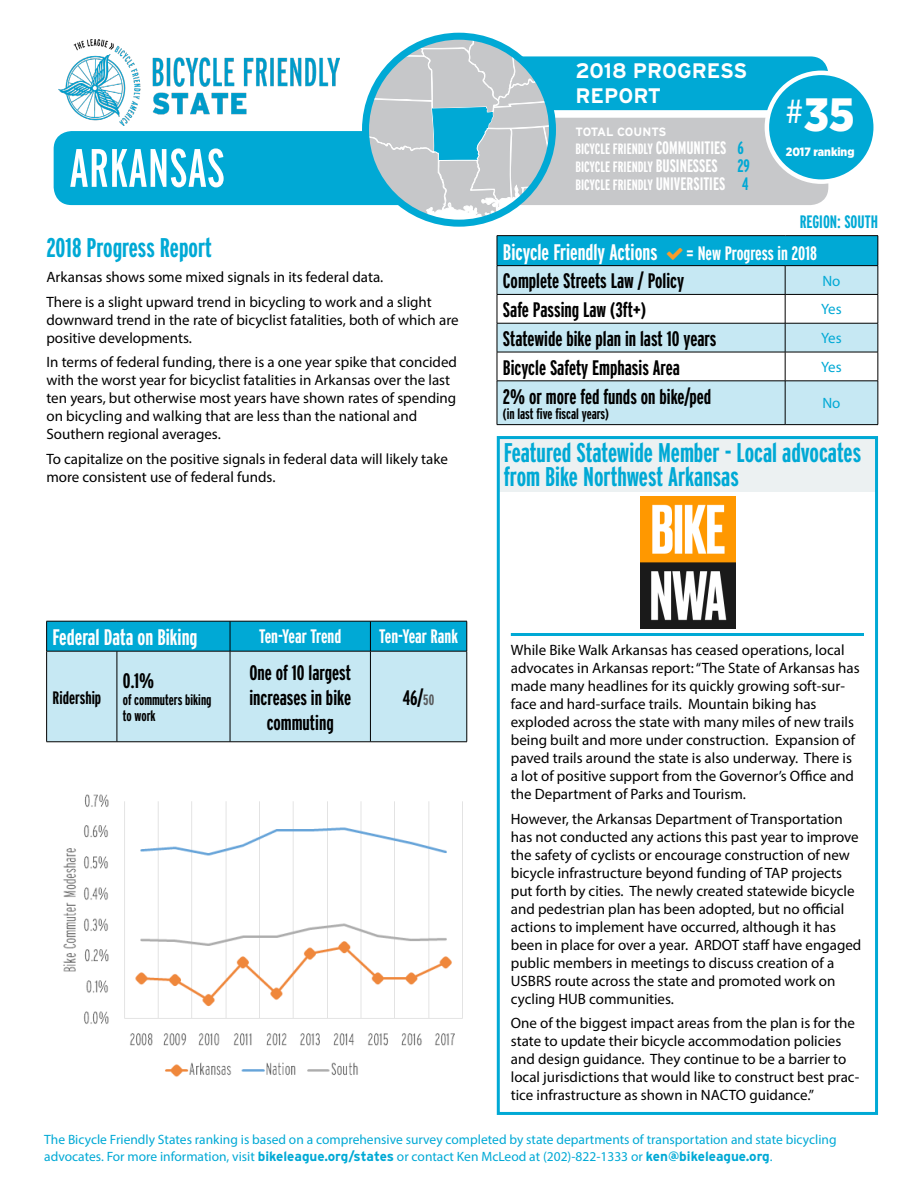
<style>
.page{position:relative;width:918px;height:1188px;background:#fff}
.page>*{position:absolute;margin:0;border:0;box-sizing:border-box;transform-origin:0 0}
.t1{font:extra-condensed 54px "Interstate";color:#fff}
.t2{font:900 46.65px "Gotham Narrow";color:#fff}
.t3{font:700 extra-condensed 27px/24px "Interstate";color:#00a9d5}
.t4{font:700 extra-condensed 22.5px "Interstate";color:#fff}
.t5{font:700 extra-condensed 21px/25.2px "Interstate";color:#000;text-align:center}
.t6{font:700 21px/25.2px "Interstate";color:#fff}
.t7{font:700 extra-condensed 19.5px "Interstate";color:#fff}
.t8{font:700 extra-condensed 18px "Interstate";color:#00a9d5}
.t9{font:700 extra-condensed 18px "Interstate";color:#000}
.t10{font:15px/18px "Myriad Pro";color:#000}
.t11{font:700 extra-condensed 15px/18px "Interstate";color:#fff}
.t12{font:700 extra-condensed 15px/16.5px "Interstate";color:#000}
.t13{font:15px "Myriad Pro";color:#00a9d5}
.t14{font:13.5px/16.5px "Myriad Pro";color:#00a9d5}
.t15{font:700 12px "Interstate";letter-spacing:-.025em;color:#fff}
.t16{font:900 12px "Gotham Narrow";color:#fff}
.s1{font-size:18px}
.s2{font-size:18px;color:#00a9d5}
.s3{font-size:15px;color:#58595b}
.s4{font-family:"Interstate";font-weight:700}
</style>
<div class="page">
<div style="left:498px;top:436px;width:380px;height:56px;background:#ecf1f2"></div>
<div style="left:466px;top:56px;width:362px;height:54px;background:#00a9d5;border-radius:18px"></div>
<div style="left:54px;top:131px;width:399px;height:74px;background:#00a9d5;border-radius:18px"></div>
<div style="left:466px;top:118px;width:362px;height:87px;background:#c7c8ca;border-radius:18px"></div>
<svg style="left:366px;top:36px;width:186px;height:187px"></svg>
<div style="left:362px;top:33px;width:194px;height:194px;border:7px solid #00a9d5;border-radius:50%"></div>
<div style="left:767px;top:73px;width:109px;height:109px;background:#00a9d5;border-radius:50%"></div>
<div style="left:765px;top:71px;width:113px;height:113px;border:4px solid #fff;border-radius:50%"></div>
<svg style="left:47px;top:622px;width:420px;height:120px;background:#93d6e8"></svg>
<hr style="left:46px;top:621px;width:71px;height:1px;background:#000">
<hr style="left:46px;top:621px;width:1px;height:30px;background:#000">
<hr style="left:117px;top:621px;width:113px;height:1px;background:#000">
<hr style="left:230px;top:621px;width:140px;height:1px;background:#000">
<hr style="left:230px;top:621px;width:1px;height:30px;background:#000">
<hr style="left:370px;top:621px;width:97px;height:1px;background:#000">
<hr style="left:370px;top:621px;width:1px;height:30px;background:#000">
<hr style="left:467px;top:621px;width:1px;height:30px;background:#000">
<hr style="left:46px;top:651px;width:71px;height:1px;background:#000">
<hr style="left:46px;top:651px;width:1px;height:91px;background:#000">
<hr style="left:117px;top:651px;width:113px;height:1px;background:#000">
<hr style="left:117px;top:651px;width:1px;height:91px;background:#000">
<hr style="left:230px;top:651px;width:140px;height:1px;background:#000">
<hr style="left:230px;top:651px;width:1px;height:91px;background:#000">
<hr style="left:370px;top:651px;width:97px;height:1px;background:#000">
<hr style="left:370px;top:651px;width:1px;height:91px;background:#000">
<hr style="left:467px;top:651px;width:1px;height:91px;background:#000">
<hr style="left:46px;top:742px;width:71px;height:1px;background:#000">
<hr style="left:117px;top:742px;width:113px;height:1px;background:#000">
<hr style="left:230px;top:742px;width:140px;height:1px;background:#000">
<hr style="left:370px;top:742px;width:97px;height:1px;background:#000">
<div style="left:497px;top:436px;width:381px;height:679px;border:3px solid #00a9d5"></div>
<img style="left:641px;top:497px;width:94px;height:132px">
<img style="left:63px;top:794px;width:400px;height:283px">
<div style="left:497px;top:236px;width:381px;height:30px;background:#00a9d5"></div>
<svg style="left:498px;top:266px;width:380px;height:158px;fill:#c6e8f3"></svg>
<hr style="left:497px;top:235px;width:288px;height:1px;background:#000">
<hr style="left:785px;top:235px;width:93px;height:1px;background:#000">
<hr style="left:497px;top:265px;width:288px;height:1px;background:#000">
<hr style="left:785px;top:265px;width:93px;height:1px;background:#000">
<hr style="left:497px;top:294px;width:288px;height:1px;background:#000">
<hr style="left:785px;top:294px;width:93px;height:1px;background:#000">
<hr style="left:497px;top:323px;width:288px;height:1px;background:#000">
<hr style="left:785px;top:323px;width:93px;height:1px;background:#000">
<hr style="left:497px;top:352px;width:288px;height:1px;background:#000">
<svg style="left:497px;top:236px;width:1px;height:145px"></svg>
<hr style="left:785px;top:352px;width:93px;height:1px;background:#000">
<svg style="left:785px;top:266px;width:1px;height:115px"></svg>
<svg style="left:878px;top:236px;width:1px;height:145px"></svg>
<hr style="left:497px;top:381px;width:288px;height:1px;background:#000">
<hr style="left:497px;top:381px;width:1px;height:43px;background:#000">
<hr style="left:785px;top:381px;width:93px;height:1px;background:#000">
<hr style="left:785px;top:381px;width:1px;height:43px;background:#000">
<hr style="left:878px;top:381px;width:1px;height:43px;background:#000">
<hr style="left:497px;top:424px;width:288px;height:1px;background:#000">
<hr style="left:785px;top:424px;width:93px;height:1px;background:#000">
<hr style="left:511px;top:633px;width:353px;height:3px;background:#00a9d5">
<img style="left:58px;top:40px;width:282px;height:86px">
<h1 class="t1" style="left:69px;top:135px;width:157px">ARKANSAS</h1>
<h3 class="t3" style="left:46px;top:235px;width:167px">2018 Progress Report</h3>
<p class="t10" style="left:46px;top:264px;width:387px;line-height:24.8px">Arkansas shows some mixed signals in its federal data.<br>There is a slight upward trend in bicycling to work and a slight</p>
<p class="t10" style="left:46px;top:310px;width:414px">downward trend in the rate of bicyclist fatalities, both of which are positive developments.</p>
<p class="t10" style="left:46px;top:353px;width:412px">In terms of federal funding, there is a one year spike that concided with the worst year for bicyclist fatalities in Arkansas over the last ten years, but otherwise most years have shown rates of spending on bicycling and walking that are less than the national and Southern regional averages.</p>
<p class="t10" style="left:46px;top:450px;width:403px">To capitalize on the positive signals in federal data will likely take more consistent use of federal funds.</p>
<h3 class="t6" style="left:576px;top:58px;width:174px">2018 PROGRESS<br>REPORT</h3>
<p class="t15" style="left:576px;top:125px;width:93px">TOTAL COUNTS</p>
<p class="t11" style="left:576px;top:140px;width:176px">BICYCLE FRIENDLY <span class="s1">COMMUNITIES</span> <span class="s2">6<br></span>BICYCLE FRIENDLY <span class="s1">BUSINESSES</span> <span class="s2">29</span></p>
<p class="t11" style="left:576px;top:176px;width:174px">BICYCLE FRIENDLY <span class="s1">UNIVERSITIES</span> <span class="s2">4</span></p>
<h2 class="t2" style="left:786px;top:84px;width:70px"><sup>#</sup>35</h2>
<p class="t16" style="left:786px;top:144px;width:70px">2017 ranking</p>
<p class="t8" style="left:800px;top:211px;width:80px">REGION: SOUTH</p>
<h3 class="t4" style="left:503px;top:238px;width:156px">Bicycle Friendly Actions</h3>
<h3 class="t7" style="left:686px;top:241px;width:132px">= New Progress in 2018</h3>
<h3 class="t5" style="left:503px;top:268px;width:183px">Complete Streets Law / Policy</h3>
<p class="t13" style="left:822px;top:271px;width:20px">No</p>
<h3 class="t5" style="left:503px;top:297px;width:145px">Safe Passing Law (3ft+)</h3>
<p class="t13" style="left:821px;top:300px;width:22px">Yes</p>
<h3 class="t5" style="left:503px;top:326px;width:215px">Statewide bike plan in last 10 years</h3>
<p class="t13" style="left:821px;top:329px;width:22px">Yes</p>
<h3 class="t5" style="left:503px;top:355px;width:179px">Bicycle Safety Emphasis Area</h3>
<p class="t13" style="left:821px;top:358px;width:22px">Yes</p>
<h3 class="t5" style="left:503px;top:383px;width:210px">2% or more fed funds on bike/ped</h3>
<p class="t12" style="left:503px;top:405px;width:107px">(in last five fiscal years)</p>
<p class="t13" style="left:822px;top:394px;width:20px">No</p>
<h3 class="t3" style="left:504px;top:441px;width:359px">Featured Statewide Member - Local advocates from Bike Northwest Arkansas</h3>
<h3 class="t4" style="left:53px;top:624px;width:146px">Federal Data on Biking</h3>
<h3 class="t7" style="left:259px;top:624px;width:84px">Ten-Year Trend</h3>
<h3 class="t7" style="left:379px;top:624px;width:80px">Ten-Year Rank</h3>
<p class="t9" style="left:53px;top:686px;width:50px">Ridership</p>
<h3 class="t5" style="left:123px;top:668px;width:33px">0.1%</h3>
<p class="t12" style="left:123px;top:691px;width:90px">of commuters biking to work</p>
<h3 class="t5" style="left:249px;top:660px;width:103px">One of 10 largest increases in bike commuting</h3>
<h3 class="t5" style="left:403px;top:685px;width:33px">46/<span class="s3">50</span></h3>
<p class="t10" style="left:511px;top:641px;width:350px">While Bike Walk Arkansas has ceased operations, local advocates in Arkansas report: “The State of Arkansas has made many headlines for its quickly growing soft-sur&shy;face and hard-surface trails. Mountain biking has exploded across the state with many miles of new trails being built and more under construction. Expansion of paved trails around the state is also underway. There is a lot of positive support from the Governor’s Office and the Department of Parks and Tourism.</p>
<p class="t10" style="left:511px;top:809px;width:352px">However, the Arkansas Department of Transportation has not conducted any actions this past year to improve the safety of cyclists or encourage construction of new bicycle infrastructure beyond funding of TAP projects put forth by cities. The newly created statewide bicycle and pedestrian plan has been adopted, but no official actions to implement have occurred, although it has been in place for over a year. ARDOT staff have engaged public members in meetings to discuss creation of a USBRS route across the state and promoted work on cycling HUB communities.</p>
<p class="t10" style="left:511px;top:1014px;width:350px">One of the biggest impact areas from the plan is for the state to update their bicycle accommodation policies and design guidance. They continue to be a barrier to local jurisdictions that would like to construct best prac&shy;tice infrastructure as shown in NACTO guidance.”</p>
<p class="t14" style="left:44px;top:1131px;width:794px">The Bicycle Friendly States ranking is based on a comprehensive survey completed by state departments of transportation and state bicycling advocates. For more information, visit <span class="s4">bikeleague.org/states</span> or contact Ken McLeod at (202)-822-1333 or <span class="s4">ken@bikeleague.org</span>.</p>
</div>
